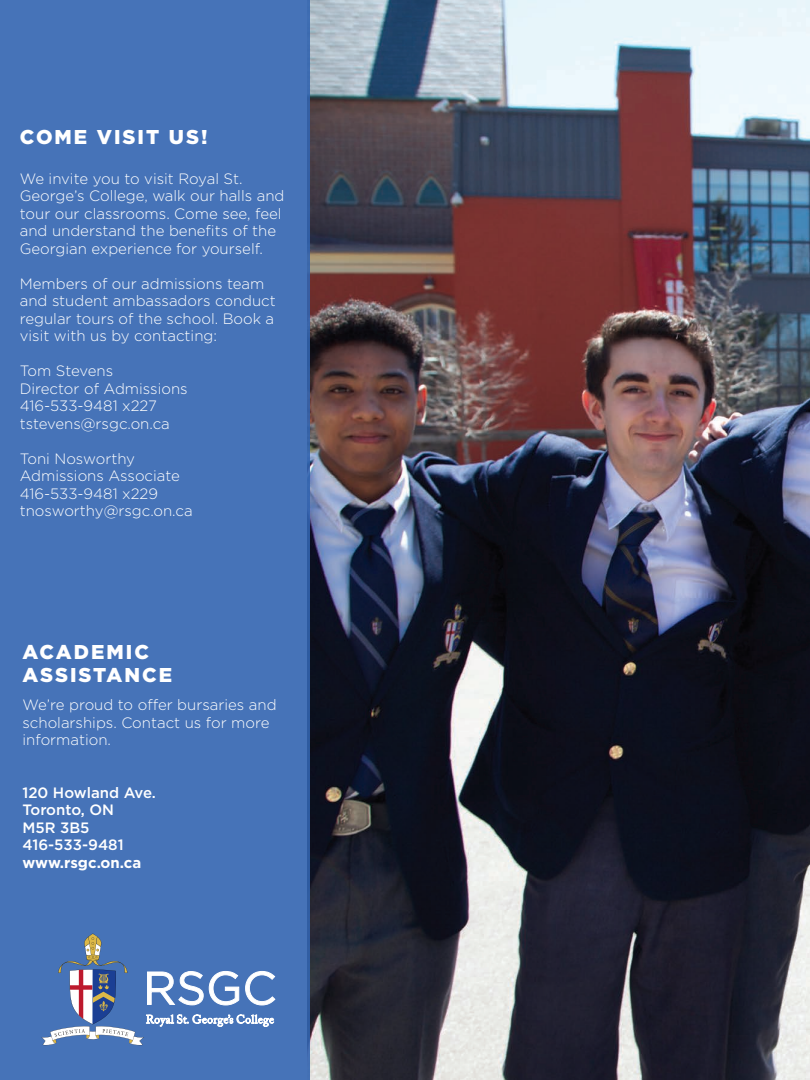
<style>
.page{position:relative;width:810px;height:1080px;background:#fff}
.page>*{position:absolute;margin:0;border:0;box-sizing:border-box;transform-origin:0 0}
.t1{font:900 20px/22.5px "Gotham";letter-spacing:.1em;color:#fff}
.t2{font:300 15px/17.5px "Gotham";color:#fff}
.t3{font:500 15px "Gotham";color:#fff}
.t4{font:700 15px "Gotham";color:#fff}
</style>
<div class="page">
<img style="left:309px;top:0;width:501px;height:1080px">
<div style="left:0;top:0;width:309px;height:1080px;background:#4673b8"></div>
<svg style="left:41px;top:934px;width:234px;height:111px"></svg>
<p class="t1" style="left:20px;top:125px;width:189px">COME VISIT US!</p>
<p class="t2" style="left:20px;top:169px;width:266px">We invite you to visit Royal St.<br>George’s College, walk our halls and tour our classrooms. Come see, feel and understand the benefits of the Georgian experience for yourself.</p>
<p class="t2" style="left:20px;top:274px;width:258px">Members of our admissions team and student ambassadors conduct regular tours of the school. Book a visit with us by contacting:</p>
<p class="t2" style="left:20px;top:362px;width:95px">Tom Stevens</p>
<p class="t2" style="left:20px;top:379px;width:169px">Director of Admissions</p>
<p class="t2" style="left:20px;top:397px;width:152px">416-533-9481 x227 tstevens@rsgc.on.ca</p>
<p class="t2" style="left:20px;top:449px;width:162px">Toni Nosworthy<br>Admissions Associate</p>
<p class="t2" style="left:20px;top:484px;width:174px">416-533-9481 x229 tnosworthy@rsgc.on.ca</p>
<p class="t1" style="left:22px;top:640px;width:151px">ACADEMIC<br>ASSISTANCE</p>
<p class="t2" style="left:22px;top:696px;width:256px">We’re proud to offer bursaries and scholarships. Contact us for more information.</p>
<p class="t3" style="left:22px;top:784px;width:135px">120 Howland Ave.</p>
<p class="t3" style="left:22px;top:802px;width:93px">Toronto, ON</p>
<p class="t3" style="left:22px;top:819px;width:69px">M5R 3B5</p>
<p class="t3" style="left:22px;top:837px;width:103px">416-533-9481</p>
<p class="t4" style="left:22px;top:853px;width:120px">www.rsgc.on.ca</p>
</div>
